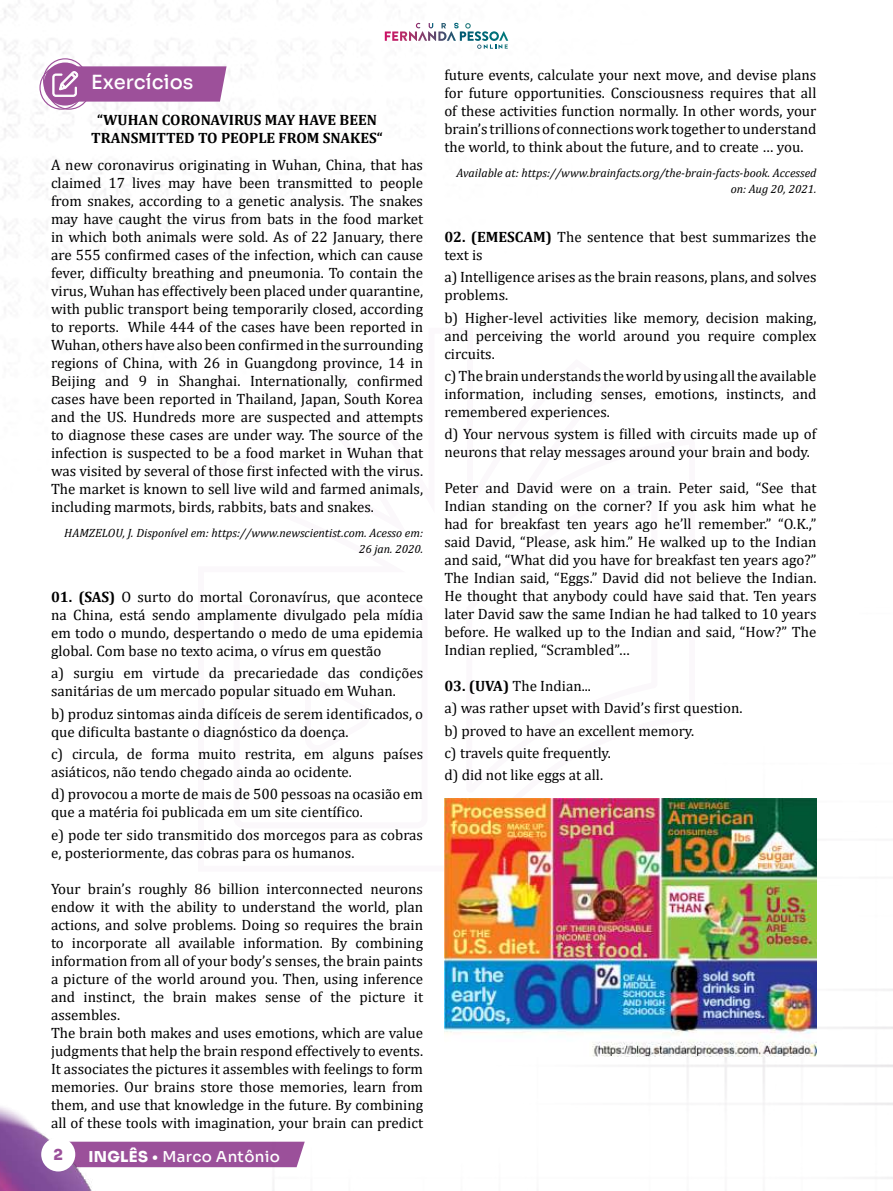
<style>
.page{position:relative;width:893px;height:1191px;background:#fff}
.page>*{position:absolute;margin:0;border:0;box-sizing:border-box;transform-origin:0 0}
.t1{font:500 19.5px "Sora";color:#fff}
.t2{font:15px/18px "Cambria";color:#000}
.t3{font:700 15px/18px "Cambria";color:#000;text-align:center}
.t4{font:500 15px "Sora";letter-spacing:.02em;color:#fff}
.t5{font:15px "Sora";color:#9b509a}
.t6{font:italic 12px/16.5px "Cambria";color:#000;text-align:right}
.s1{font-weight:700}
.s2{font-weight:400}
.s3{font-family:"Cambria";font-weight:700}
</style>
<div class="page">
<img style="left:0;top:0;width:893px;height:1191px">
<div style="left:44px;top:1140px;width:28px;height:28px;background:#fff;border-radius:50%"></div>
<div style="left:41px;top:1137px;width:34px;height:34px;border:6px solid #fff;border-radius:50%"></div>
<svg style="left:195px;top:325px;width:505px;height:548px"></svg>
<svg style="left:409px;top:23px;width:99px;height:26px"></svg>
<img style="left:444px;top:798px;width:372px;height:258px">
<svg style="left:39px;top:58px;width:188px;height:52px"></svg>
<h1 class="t1" style="left:91px;top:66px;width:104px">Exercícios</h1>
<p class="t3" style="left:91px;top:111px;width:293px">“WUHAN CORONAVIRUS MAY HAVE BEEN<br>TRANSMITTED TO PEOPLE FROM SNAKES“</p>
<p class="t2" style="left:51px;top:156px;width:374px;text-align:justify">A new coronavirus originating in Wuhan, China, that has claimed 17 lives may have been transmitted to people from snakes, according to a genetic analysis. The snakes may have caught the virus from bats in the food market in which both animals were sold. As of 22 January, there are 555 confirmed cases of the infection, which can cause fever, difficulty breathing and pneumonia. To contain the virus, Wuhan has effectively been placed under quarantine, with public transport being temporarily closed, according to reports. While 444 of the cases have been reported in Wuhan, others have also been confirmed in the surrounding regions of China, with 26 in Guangdong province, 14 in Beijing and 9 in Shanghai. Internationally, confirmed cases have been reported in Thailand, Japan, South Korea and the US. Hundreds more are suspected and attempts to diagnose these cases are under way. The source of the infection is suspected to be a food market in Wuhan that was visited by several of those first infected with the virus.<br>The market is known to sell live wild and farmed animals, including marmots, birds, rabbits, bats and snakes.</p>
<p class="t6" style="left:64px;top:524px;width:360px">HAMZELOU, J. Disponível em: https://www.newscientist.com. Acesso em:<br>26 jan. 2020.</p>
<p class="t2" style="left:51px;top:588px;width:374px;text-align:justify"><span class="s1">01. (SAS)</span> O surto do mortal Coronavírus, que acontece na China, está sendo amplamente divulgado pela mídia em todo o mundo, despertando o medo de uma epidemia global. Com base no texto acima, o vírus em questão</p>
<p class="t2" style="left:51px;top:664px;width:374px">a) surgiu em virtude da precariedade das condições sanitárias de um mercado popular situado em Wuhan.</p>
<p class="t2" style="left:51px;top:704px;width:374px">b) produz sintomas ainda difíceis de serem identificados, o que dificulta bastante o diagnóstico da doença.</p>
<p class="t2" style="left:51px;top:745px;width:374px">c) circula, de forma muito restrita, em alguns países asiáticos, não tendo chegado ainda ao ocidente.</p>
<p class="t2" style="left:51px;top:785px;width:374px">d) provocou a morte de mais de 500 pessoas na ocasião em que a matéria foi publicada em um site científico.</p>
<p class="t2" style="left:51px;top:825px;width:374px">e) pode ter sido transmitido dos morcegos para as cobras e, posteriormente, das cobras para os humanos.</p>
<p class="t2" style="left:51px;top:879px;width:374px">Your brain’s roughly 86 billion interconnected neurons endow it with the ability to understand the world, plan actions, and solve problems. Doing so requires the brain to incorporate all available information. By combining information from all of your body’s senses, the brain paints a picture of the world around you. Then, using inference and instinct, the brain makes sense of the picture it assembles.<br>The brain both makes and uses emotions, which are value judgments that help the brain respond effectively to events.<br>It associates the pictures it assembles with feelings to form memories. Our brains store those memories, learn from them, and use that knowledge in the future. By combining all of these tools with imagination, your brain can predict</p>
<p class="t5" style="left:53px;top:1142px;width:11px">2</p>
<p class="t4" style="left:88px;top:1143px;width:193px"><span class="s2">INGLÊS</span> <span class="s3">•</span> Marco Antônio</p>
<p class="t2" style="left:444px;top:65px;width:374px;text-align:justify">future events, calculate your next move, and devise plans for future opportunities. Consciousness requires that all of these activities function normally. In other words, your brain’s trillions of connections work together to understand the world, to think about the future, and to create … you.</p>
<p class="t6" style="left:457px;top:164px;width:361px">Available at: https://www.brainfacts.org/the-brain-facts-book. Accessed on: Aug 20, 2021.</p>
<p class="t2" style="left:444px;top:228px;width:374px"><span class="s1">02. (EMESCAM)</span> The sentence that best summarizes the text is</p>
<p class="t2" style="left:444px;top:268px;width:374px">a) Intelligence arises as the brain reasons, plans, and solves problems.</p>
<p class="t2" style="left:444px;top:308px;width:374px;text-align:justify">b) Higher-level activities like memory, decision making, and perceiving the world around you require complex circuits.</p>
<p class="t2" style="left:444px;top:367px;width:374px;text-align:justify">c) The brain understands the world by using all the available information, including senses, emotions, instincts, and remembered experiences.</p>
<p class="t2" style="left:444px;top:425px;width:374px">d) Your nervous system is filled with circuits made up of neurons that relay messages around your brain and body.</p>
<p class="t2" style="left:444px;top:479px;width:374px;text-align:justify">Peter and David were on a train. Peter said, “See that Indian standing on the corner? If you ask him what he had for breakfast ten years ago he’ll remember.” “O.K.,” said David, “Please, ask him.” He walked up to the Indian and said, “What did you have for breakfast ten years ago?” The Indian said, “Eggs.” David did not believe the Indian.<br>He thought that anybody could have said that. Ten years later David saw the same Indian he had talked to 10 years before. He walked up to the Indian and said, “How?” The Indian replied, “Scrambled”…</p>
<p class="t2" style="left:444px;top:675px;width:300px;line-height:22.2px"><span class="s1">03. (UVA)</span> The Indian...<br>a) was rather upset with David’s first question. b) proved to have an excellent memory.<br>c) travels quite frequently.<br>d) did not like eggs at all.</p>
</div>
